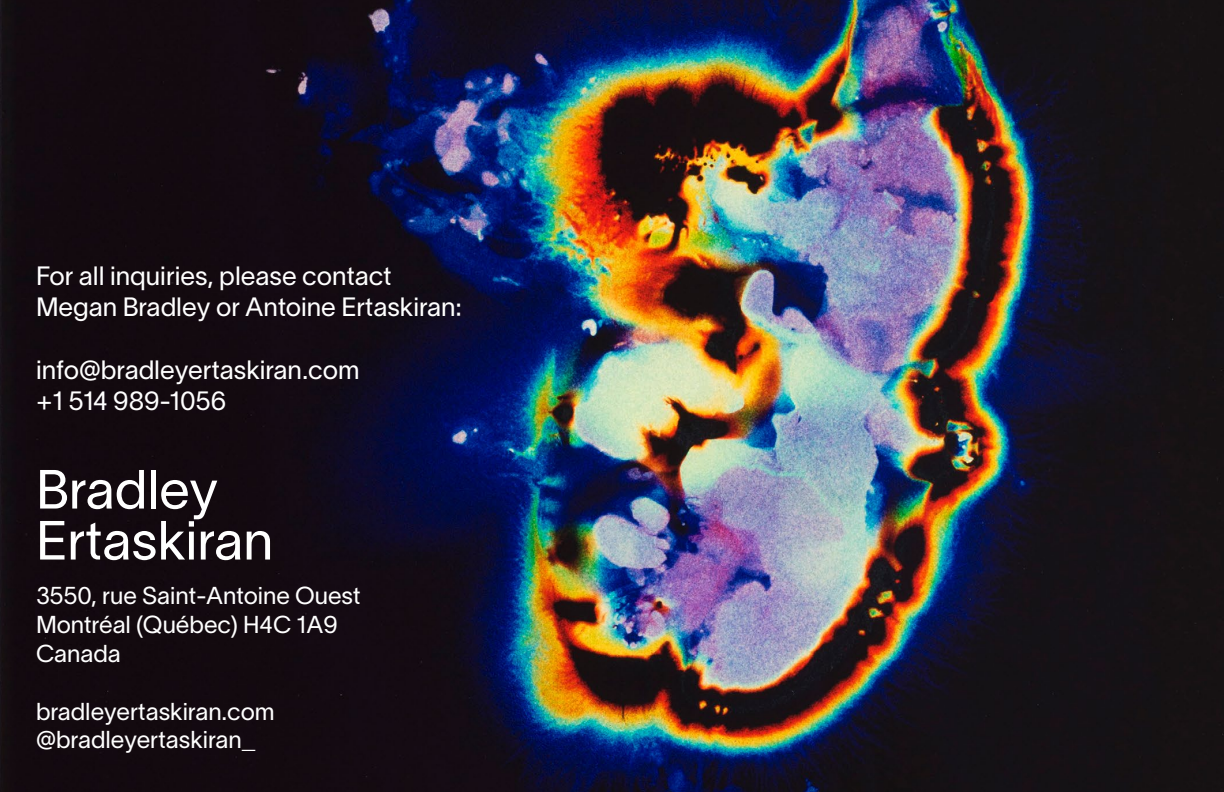
<style>
.page{position:relative;width:1224px;height:792px;background:#fff}
.page>*{position:absolute;margin:0;border:0;box-sizing:border-box;transform-origin:0 0}
.t1{font:54px "Lausanne 300";color:#fff}
.t2{font:26px "Lausanne 300";color:#fff}
.t3{font:24px "Lausanne 300";color:#fff}
</style>
<div class="page">
<img style="left:0;top:0;width:1224px;height:792px">
<p class="t2" style="left:36px;top:259px;width:357px">For all inquiries, please contact</p>
<p class="t2" style="left:36px;top:291px;width:428px">Megan Bradley or Antoine Ertaskiran:</p>
<p class="t2" style="left:36px;top:353px;width:325px">info@bradleyertaskiran.com</p>
<p class="t2" style="left:36px;top:384px;width:192px">+1 514 989-1056</p>
<p class="t1" style="left:36px;top:455px;width:184px">Bradley</p>
<p class="t1" style="left:36px;top:506px;width:239px">Ertaskiran</p>
<p class="t3" style="left:36px;top:581px;width:326px">3550, rue Saint-Antoine Ouest</p>
<p class="t3" style="left:36px;top:609px;width:303px">Montréal (Québec) H4C 1A9</p>
<p class="t3" style="left:36px;top:638px;width:86px">Canada</p>
<p class="t3" style="left:36px;top:696px;width:240px">bradleyertaskiran.com</p>
<p class="t3" style="left:36px;top:725px;width:221px">@bradleyertaskiran_</p>
</div>
